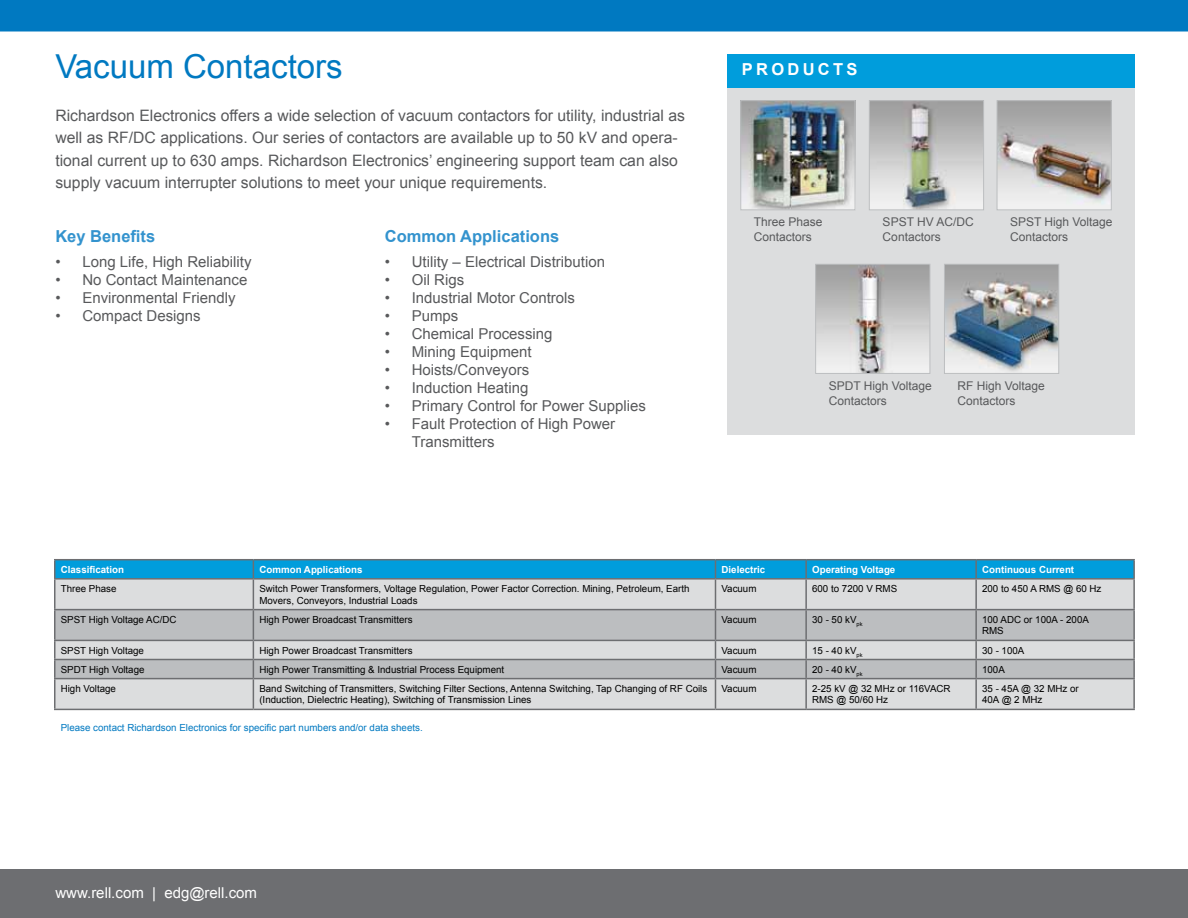
<style>
.page{position:relative;width:1188px;height:918px;background:#fff}
.page>*{position:absolute;margin:0;border:0;box-sizing:border-box;transform-origin:0 0}
.t1{font:33px "Arial";color:#0079c1}
.t2{font:700 16.5px "Arial";color:#3393ce}
.t3{font:700 16.5px "Arial";letter-spacing:.2em;color:#fff}
.t4{font:15.75px/22.5px "Arial";color:#58595b}
.t5{font:15px/18px "Arial";color:#58595b}
.t6{font:15px "Arial";color:#fff}
.t7{font:12px/15px "Arial";color:#58595b}
.t8{font:9.75px/11.7px "Arial";color:#000}
.t9{font:700 9.75px "Arial";color:#fff}
.t10{font:9.75px "Arial";color:#0079c1}
</style>
<div class="page">
<div style="left:0;top:870px;width:1188px;height:48px;background:#6d6e71"></div>
<div style="left:0;top:0;width:1188px;height:32px;background:#0079c1"></div>
<svg style="left:56px;top:679px;width:1077px;height:30px;background:#d9dadb"></svg>
<svg style="left:56px;top:610px;width:1077px;height:68px;background:#c2c4c6"></svg>
<hr style="left:54px;top:559px;width:199px;height:1px;background:#6d6e71">
<hr style="left:253px;top:559px;width:463px;height:1px;background:#6d6e71">
<hr style="left:716px;top:559px;width:90px;height:1px;background:#6d6e71">
<hr style="left:806px;top:559px;width:170px;height:1px;background:#6d6e71">
<hr style="left:976px;top:559px;width:159px;height:1px;background:#6d6e71">
<svg style="left:54px;top:560px;width:1081px;height:49px;background:#88c1d8"></svg>
<hr style="left:806px;top:578px;width:170px;height:2px;background:#6d6e71">
<hr style="left:805px;top:580px;width:2px;height:29px;background:#6d6e71">
<hr style="left:976px;top:578px;width:159px;height:2px;background:#6d6e71">
<hr style="left:975px;top:580px;width:2px;height:29px;background:#6d6e71">
<hr style="left:1133px;top:580px;width:2px;height:29px;background:#6d6e71">
<hr style="left:54px;top:609px;width:199px;height:1px;background:#6d6e71">
<hr style="left:54px;top:610px;width:2px;height:30px;background:#6d6e71">
<hr style="left:253px;top:609px;width:463px;height:1px;background:#6d6e71">
<hr style="left:253px;top:610px;width:1px;height:30px;background:#6d6e71">
<hr style="left:716px;top:609px;width:90px;height:1px;background:#6d6e71">
<hr style="left:715px;top:610px;width:1px;height:30px;background:#6d6e71">
<hr style="left:806px;top:609px;width:170px;height:1px;background:#6d6e71">
<hr style="left:805px;top:610px;width:2px;height:30px;background:#6d6e71">
<hr style="left:976px;top:609px;width:159px;height:1px;background:#6d6e71">
<hr style="left:975px;top:610px;width:2px;height:30px;background:#6d6e71">
<hr style="left:1133px;top:610px;width:2px;height:30px;background:#6d6e71">
<hr style="left:54px;top:640px;width:199px;height:1px;background:#6d6e71">
<hr style="left:253px;top:640px;width:463px;height:1px;background:#6d6e71">
<hr style="left:716px;top:640px;width:90px;height:1px;background:#6d6e71">
<hr style="left:806px;top:640px;width:170px;height:1px;background:#6d6e71">
<hr style="left:976px;top:640px;width:159px;height:1px;background:#6d6e71">
<hr style="left:54px;top:659px;width:199px;height:1px;background:#6d6e71">
<svg style="left:54px;top:641px;width:2px;height:37px"></svg>
<hr style="left:253px;top:659px;width:463px;height:1px;background:#6d6e71">
<svg style="left:253px;top:641px;width:1px;height:37px"></svg>
<hr style="left:716px;top:659px;width:90px;height:1px;background:#6d6e71">
<svg style="left:715px;top:641px;width:1px;height:37px"></svg>
<hr style="left:806px;top:659px;width:170px;height:1px;background:#6d6e71">
<svg style="left:805px;top:641px;width:2px;height:37px"></svg>
<hr style="left:976px;top:659px;width:159px;height:1px;background:#6d6e71">
<svg style="left:975px;top:641px;width:2px;height:37px"></svg>
<svg style="left:1133px;top:641px;width:2px;height:37px"></svg>
<hr style="left:54px;top:678px;width:199px;height:1px;background:#6d6e71">
<hr style="left:54px;top:679px;width:2px;height:30px;background:#6d6e71">
<hr style="left:253px;top:678px;width:463px;height:1px;background:#6d6e71">
<hr style="left:253px;top:679px;width:1px;height:30px;background:#6d6e71">
<hr style="left:716px;top:678px;width:90px;height:1px;background:#6d6e71">
<hr style="left:715px;top:679px;width:1px;height:30px;background:#6d6e71">
<hr style="left:806px;top:678px;width:170px;height:1px;background:#6d6e71">
<hr style="left:805px;top:679px;width:2px;height:30px;background:#6d6e71">
<hr style="left:976px;top:678px;width:159px;height:1px;background:#6d6e71">
<hr style="left:975px;top:679px;width:2px;height:30px;background:#6d6e71">
<hr style="left:1133px;top:679px;width:2px;height:30px;background:#6d6e71">
<hr style="left:54px;top:709px;width:199px;height:1px;background:#6d6e71">
<hr style="left:253px;top:709px;width:463px;height:1px;background:#6d6e71">
<hr style="left:716px;top:709px;width:90px;height:1px;background:#6d6e71">
<hr style="left:806px;top:709px;width:170px;height:1px;background:#6d6e71">
<hr style="left:976px;top:709px;width:159px;height:1px;background:#6d6e71">
<div style="left:727px;top:68px;width:407px;height:367px;background:#dcddde"></div>
<img style="left:871px;top:102px;width:111px;height:106px">
<div style="left:869px;top:100px;width:115px;height:110px;border:1px solid #bcbec0"></div>
<img style="left:999px;top:102px;width:111px;height:106px">
<div style="left:997px;top:100px;width:115px;height:110px;border:1px solid #bcbec0"></div>
<img style="left:742px;top:102px;width:111px;height:106px">
<div style="left:740px;top:100px;width:115px;height:110px;border:1px solid #bcbec0"></div>
<div style="left:727px;top:54px;width:407px;height:33px;background:#009ddc"></div>
<img style="left:817px;top:266px;width:111px;height:106px">
<div style="left:815px;top:264px;width:115px;height:110px;border:1px solid #bcbec0"></div>
<img style="left:946px;top:266px;width:111px;height:106px">
<div style="left:944px;top:264px;width:115px;height:110px;border:1px solid #bcbec0"></div>
<h1 class="t1" style="left:55px;top:45px;width:289px">Vacuum Contactors</h1>
<p class="t4" style="left:55px;top:104px;width:631px">Richardson Electronics offers a wide selection of vacuum contactors for utility, industrial as well as RF/DC applications. Our series of contactors are available up to 50 kV and opera&shy;tional current up to 630 amps. Richardson Electronics’ engineering support team can also supply vacuum interrupter solutions to meet your unique requirements.</p>
<h2 class="t2" style="left:55px;top:225px;width:101px">Key Benefits</h2>
<h3 class="t5" style="left:55px;top:252px;width:198px">• Long Life, High Reliability</h3>
<h3 class="t5" style="left:55px;top:270px;width:194px">• No Contact Maintenance</h3>
<h3 class="t5" style="left:55px;top:288px;width:182px">• Environmental Friendly</h3>
<h3 class="t5" style="left:55px;top:306px;width:147px">• Compact Designs</h3>
<h2 class="t2" style="left:385px;top:225px;width:176px">Common Applications</h2>
<h3 class="t5" style="left:385px;top:252px;width:222px">• Utility – Electrical Distribution</h3>
<h3 class="t5" style="left:385px;top:270px;width:81px">• Oil Rigs</h3>
<h3 class="t5" style="left:385px;top:288px;width:192px">• Industrial Motor Controls</h3>
<h3 class="t5" style="left:385px;top:306px;width:75px">• Pumps</h3>
<h3 class="t5" style="left:385px;top:324px;width:169px">• Chemical Processing</h3>
<h3 class="t5" style="left:385px;top:342px;width:149px">• Mining Equipment</h3>
<h3 class="t5" style="left:385px;top:360px;width:146px">• Hoists/Conveyors</h3>
<h3 class="t5" style="left:385px;top:378px;width:145px">• Induction Heating</h3>
<h3 class="t5" style="left:385px;top:396px;width:263px">• Primary Control for Power Supplies</h3>
<h3 class="t5" style="left:412px;top:414px;width:205px;text-indent:-27px">• Fault Protection of High Power<br>Transmitters</h3>
<h2 class="t3" style="left:742px;top:58px;width:117px">PRODUCTS</h2>
<p class="t7" style="left:754px;top:215px;width:70px">Three Phase<br>Contactors</p>
<p class="t7" style="left:883px;top:215px;width:93px">SPST HV AC/DC<br>Contactors</p>
<p class="t7" style="left:1010px;top:215px;width:104px">SPST High Voltage<br>Contactors</p>
<p class="t7" style="left:829px;top:378px;width:105px">SPDT High Voltage<br>Contactors</p>
<p class="t7" style="left:958px;top:378px;width:89px">RF High Voltage<br>Contactors</p>
<p class="t9" style="left:61px;top:563px;width:65px">Classification</p>
<p class="t9" style="left:259px;top:563px;width:105px">Common Applications</p>
<p class="t9" style="left:721px;top:563px;width:45px">Dielectric</p>
<p class="t9" style="left:812px;top:563px;width:85px">Operating Voltage</p>
<p class="t9" style="left:982px;top:563px;width:94px">Continuous Current</p>
<p class="t8" style="left:61px;top:583px;width:57px">Three Phase</p>
<p class="t8" style="left:259px;top:583px;width:432px">Switch Power Transformers, Voltage Regulation, Power Factor Correction. Mining, Petroleum, Earth<br>Movers, Conveyors, Industrial Loads</p>
<p class="t8" style="left:721px;top:583px;width:37px">Vacuum</p>
<p class="t8" style="left:812px;top:583px;width:87px">600 to 7200 V RMS</p>
<p class="t8" style="left:982px;top:583px;width:121px">200 to 450 A RMS @ 60 Hz</p>
<p class="t8" style="left:61px;top:614px;width:117px">SPST High Voltage AC/DC</p>
<p class="t8" style="left:259px;top:614px;width:155px">High Power Broadcast Transmitters</p>
<p class="t8" style="left:721px;top:614px;width:37px">Vacuum</p>
<p class="t8" style="left:812px;top:614px;width:52px">30 - 50 kV<sub>pk</sub></p>
<p class="t8" style="left:982px;top:614px;width:108px">100 ADC or 100A - 200A<br>RMS</p>
<p class="t8" style="left:61px;top:644px;width:85px">SPST High Voltage</p>
<p class="t8" style="left:259px;top:644px;width:155px">High Power Broadcast Transmitters</p>
<p class="t8" style="left:721px;top:644px;width:37px">Vacuum</p>
<p class="t8" style="left:812px;top:644px;width:52px">15 - 40 kV<sub>pk</sub></p>
<p class="t8" style="left:982px;top:644px;width:44px">30 - 100A</p>
<p class="t8" style="left:61px;top:663px;width:85px">SPDT High Voltage</p>
<p class="t8" style="left:259px;top:663px;width:246px">High Power Transmitting &amp; Industrial Process Equipment</p>
<p class="t8" style="left:721px;top:663px;width:37px">Vacuum</p>
<p class="t8" style="left:812px;top:663px;width:52px">20 - 40 kV<sub>pk</sub></p>
<p class="t8" style="left:982px;top:663px;width:24px">100A</p>
<p class="t8" style="left:61px;top:683px;width:57px">High Voltage</p>
<p class="t8" style="left:259px;top:683px;width:449px">Band Switching of Transmitters, Switching Filter Sections, Antenna Switching, Tap Changing of RF Coils (Induction, Dielectric Heating), Switching of Transmission Lines</p>
<p class="t8" style="left:721px;top:683px;width:37px">Vacuum</p>
<p class="t8" style="left:812px;top:683px;width:140px">2-25 kV @ 32 MHz or 116VACR<br>RMS @ 50/60 Hz</p>
<p class="t8" style="left:982px;top:683px;width:98px">35 - 45A @ 32 MHz or<br>40A @ 2 MHz</p>
<p class="t10" style="left:61px;top:721px;width:363px">Please contact Richardson Electronics for specific part numbers and/or data sheets.</p>
<h3 class="t6" style="left:56px;top:883px;width:203px">www.rell.com | edg@rell.com</h3>
</div>
